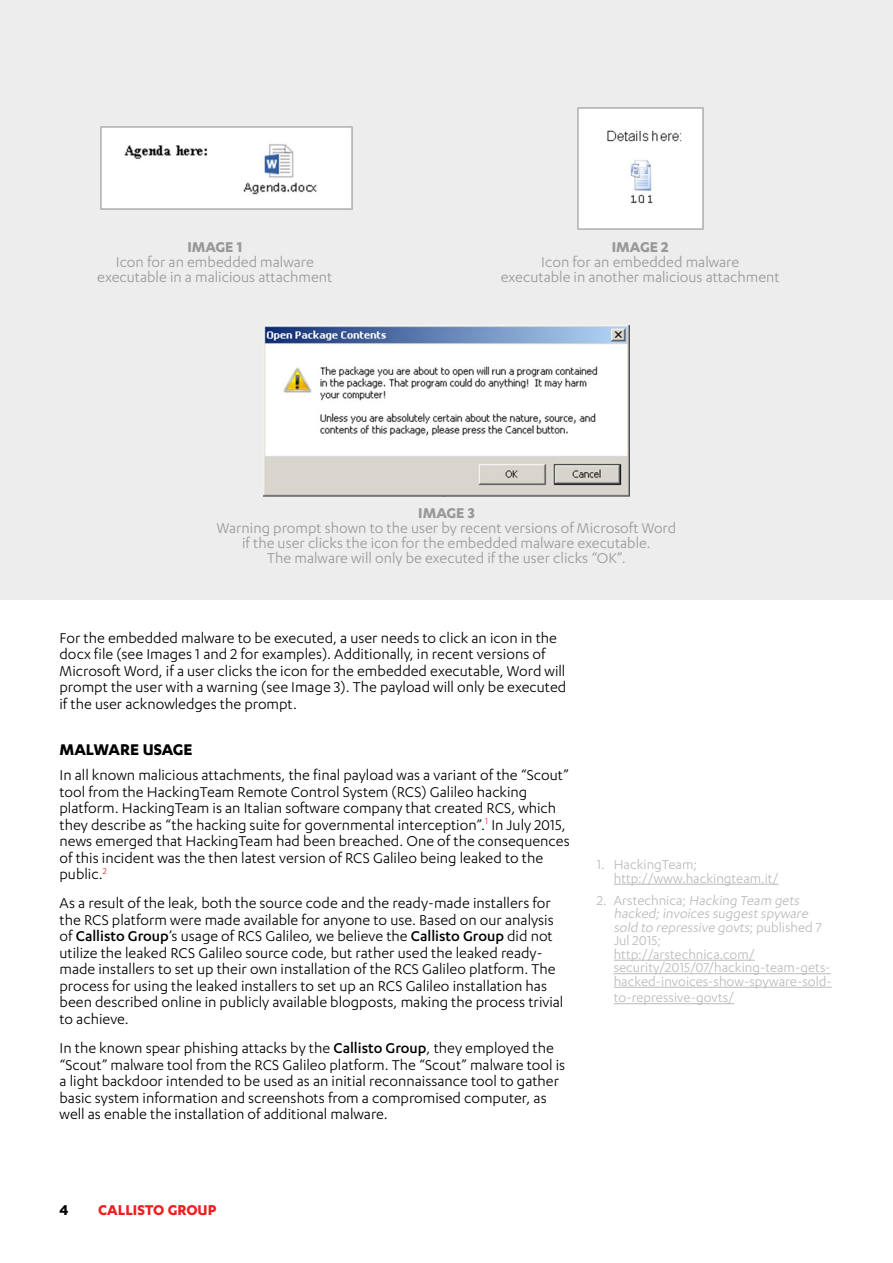
<style>
.page{position:relative;width:893px;height:1263px;background:#fff}
.page>*{position:absolute;margin:0;border:0;box-sizing:border-box;transform-origin:0 0}
.t1{font:700 18px "F Secure Sans";color:#000}
.t2{font:16.5px/16.5px "F Secure Sans";color:#000}
.t3{font:16.5px/15px "F Secure Sans";color:#999;text-align:center}
.t4{font:700 16.5px "F Secure Sans";color:#999}
.t5{font:700 16.5px "F Secure Sans";color:#f01e1e}
.t6{font:700 16.5px "F Secure Sans";color:#000}
.t7{font:15px/13.5px "F Secure Sans";color:#bababa}
.s1{font-weight:500}
</style>
<div class="page">
<div style="left:0;top:0;width:893px;height:600px;background:#ededed"></div>
<img style="left:577px;top:107px;width:126px;height:122px">
<img style="left:100px;top:127px;width:253px;height:83px">
<img style="left:263px;top:325px;width:367px;height:171px">
<hr style="left:614px;top:884px;width:165px;height:1px;background:#bababa">
<hr style="left:614px;top:960px;width:141px;height:1px;background:#bababa">
<hr style="left:614px;top:973px;width:216px;height:1px;background:#bababa">
<hr style="left:614px;top:987px;width:218px;height:1px;background:#bababa">
<hr style="left:614px;top:1003px;width:120px;height:1px;background:#bababa">
<p class="t4" style="left:187px;top:237px;width:56px">IMAGE 1</p>
<p class="t3" style="left:97px;top:254px;width:237px">Icon for an embedded malware executable in a malicious attachment</p>
<p class="t4" style="left:612px;top:237px;width:58px">IMAGE 2</p>
<p class="t3" style="left:501px;top:254px;width:280px">Icon for an embedded malware<br>executable in another malicious attachment</p>
<p class="t4" style="left:418px;top:504px;width:58px">IMAGE 3</p>
<p class="t3" style="left:217px;top:520px;width:461px">Warning prompt shown to the user by recent versions of Microsoft Word if the user clicks the icon for the embedded malware executable.<br>The malware will only be executed if the user clicks “OK”.</p>
<p class="t2" style="left:60px;top:629px;width:508px">For the embedded malware to be executed, a user needs to click an icon in the docx file (see Images 1 and 2 for examples). Additionally, in recent versions of Microsoft Word, if a user clicks the icon for the embedded executable, Word will prompt the user with a warning (see Image 3). The payload will only be executed if the user acknowledges the prompt.</p>
<p class="t1" style="left:60px;top:739px;width:135px">MALWARE USAGE</p>
<p class="t2" style="left:60px;top:766px;width:512px">In all known malicious attachments, the final payload was a variant of the “Scout” tool from the HackingTeam Remote Control System (RCS) Galileo hacking platform. HackingTeam is an Italian software company that created RCS, which they describe as “the hacking suite for governmental interception”. <sup>1</sup> In July 2015, news emerged that HackingTeam had been breached. One of the consequences of this incident was the then latest version of RCS Galileo being leaked to the public.<sup>2</sup></p>
<p class="t2" style="left:60px;top:894px;width:505px">As a result of the leak, both the source code and the ready-made installers for the RCS platform were made available for anyone to use. Based on our analysis of <span class="s1">Callisto Group</span>’s usage of RCS Galileo, we believe the <span class="s1">Callisto Group</span> did not utilize the leaked RCS Galileo source code, but rather used the leaked ready&shy;made installers to set up their own installation of the RCS Galileo platform. The process for using the leaked installers to set up an RCS Galileo installation has been described online in publicly available blogposts, making the process trivial to achieve.</p>
<p class="t2" style="left:60px;top:1039px;width:507px">In the known spear phishing attacks by the <span class="s1">Callisto Group</span>, they employed the “Scout” malware tool from the RCS Galileo platform. The “Scout” malware tool is a light backdoor intended to be used as an initial reconnaissance tool to gather basic system information and screenshots from a compromised computer, as well as enable the installation of additional malware.</p>
<p class="t7" style="left:614px;top:857px;width:166px;text-indent:-17px">1. HackingTeam; http://www.hackingteam.it/</p>
<p class="t7" style="left:614px;top:893px;width:220px;text-indent:-17px">2. Arstechnica; Hacking Team gets hacked;invoices suggest spyware sold to repressive govts; published 7<br>Jul 2015;<br>http://arstechnica.com/ security/2015/07/hacking-team-gets&shy;hacked-invoices-show-spyware-sold-</p>
<p class="t7" style="left:614px;top:990px;width:122px">to-repressive-govts/</p>
<p class="t6" style="left:60px;top:1200px;width:11px">4</p>
<p class="t5" style="left:98px;top:1200px;width:120px">CALLISTO GROUP</p>
</div>
